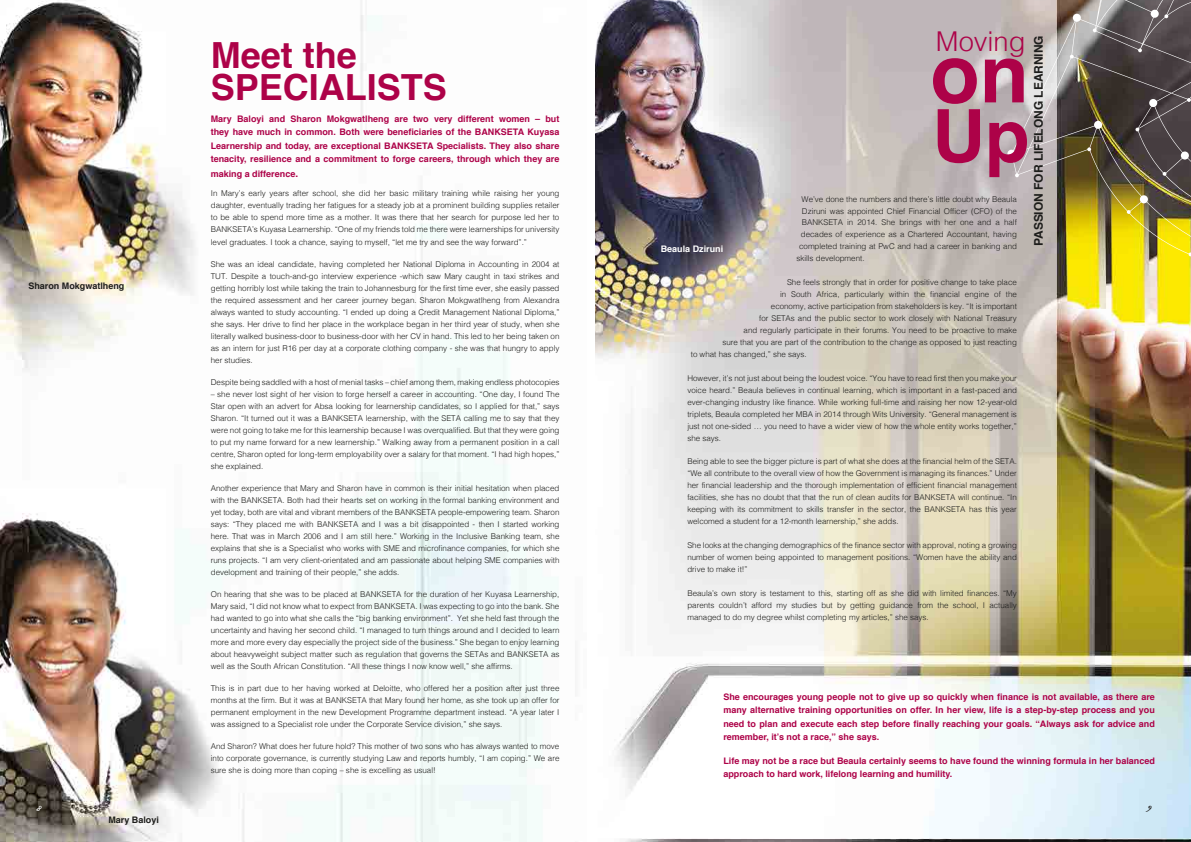
<style>
.page{position:relative;width:1191px;height:842px;background:#fff}
.page>*{position:absolute;margin:0;border:0;box-sizing:border-box;transform-origin:0 0}
.t1{font:700 80.5px "Helvetica";color:#ad0248}
.t2{font:700 73.1px "Helvetica";color:#ad0248}
.t3{font:700 36px/31.7px "Helvetica";color:#ad0248}
.t4{font:300 27.3px "Helvetica";color:#ad0248}
.t5{font:700 11.9px "Helvetica";color:#1d1d1b}
.t6{font:700 9px/13.5px "Helvetica";color:#ad0248;text-align:justify}
.t7{font:700 9px "Helvetica";color:#1d1d1b}
.t8{font:700 9px "Helvetica";color:#fff}
.t9{font:9px "Jane Austen";color:#fff}
.t10{font:9px "Jane Austen";color:#1d1d1b}
.t11{font:300 8px/12px "Helvetica";color:#1d1d1b;text-align:justify}
.s1{font-size:10px}
</style>
<div class="page">
<img style="left:0;top:0;width:558px;height:842px">
<img style="left:595px;top:0;width:596px;height:842px">
<img style="left:1007px;top:0;width:184px;height:267px">
<p class="t7" style="left:28px;top:279px;width:98px">Sharon Mokgwatlheng</p>
<h3 class="t3" style="left:211px;top:40px;width:238px">Meet the<br>SPECIALISTS</h3>
<p class="t6" style="left:211px;top:112px;width:350px">Mary Baloyi and Sharon Mokgwatlheng are two very different women – but they have much in common. Both were beneficiaries of the BANKSETA Kuyasa Learnership and today, are exceptional BANKSETA Specialists. They also share tenacity, resilience and a commitment to forge careers, through which they are</p>
<p class="t6" style="left:211px;top:167px;width:89px">making a difference<span class="s1">.</span></p>
<p class="t11" style="left:211px;top:187px;width:350px">In Mary’s early years after school, she did her basic military training while raising her young daughter, eventually trading her fatigues for a steady job at a prominent building supplies retailer to be able to spend more time as a mother. It was there that her search for purpose led her to BANKSETA’s Kuyasa Learnership. “One of my friends told me there were learnerships for university level graduates. I took a chance, saying to myself, “let me try and see the way forward”.”</p>
<p class="t11" style="left:211px;top:257px;width:350px">She was an ideal candidate, having completed her National Diploma in Accounting in 2004 at TUT. Despite a touch-and-go interview experience -which saw Mary caught in taxi strikes and getting horribly lost while taking the train to Johannesburg for the first time ever, she easily passed the required assessment and her career journey began. Sharon Mokgwatlheng from Alexandra always wanted to study accounting. “I ended up doing a Credit Management National Diploma,” she says. Her drive to find her place in the workplace began in her third year of study, when she literally walked business-door to business-door with her CV in hand. This led to her being taken on as an intern for just R16 per day at a corporate clothing company - she was that hungry to apply her studies.</p>
<p class="t11" style="left:211px;top:375px;width:350px">Despite being saddled with a host of menial tasks – chief among them, making endless photocopies</p>
<p class="t11" style="left:211px;top:387px;width:350px">– she never lost sight of her vision to forge herself a career in accounting. “One day, I found The Star open with an advert for Absa looking for learnership candidates, so I applied for that,” says Sharon. “It turned out it was a BANKSETA learnership, with the SETA calling me to say that they were not going to take me for this learnership because I was overqualified. But that they were going to put my name forward for a new learnership.” Walking away from a permanent position in a call centre, Sharon opted for long-term employability over a salary for that moment. “I had high hopes,” she explained.</p>
<p class="t11" style="left:211px;top:481px;width:350px">Another experience that Mary and Sharon have in common is their initial hesitation when placed with the BANKSETA. Both had their hearts set on working in the formal banking environment and yet today, both are vital and vibrant members of the BANKSETA people-empowering team. Sharon says: “They placed me with BANKSETA and I was a bit disappointed - then I started working here. That was in March 2006 and I am still here.” Working in the Inclusive Banking team, she explains that she is a Specialist who works with SME and microfinance companies, for which she runs projects. “I am very client-orientated and am passionate about helping SME companies with development and training of their people,” she adds.</p>
<p class="t11" style="left:211px;top:587px;width:350px">On hearing that she was to be placed at BANKSETA for the duration of her Kuyasa Learnership, Mary said, “I did not know what to expect from BANKSETA. I was expecting to go into the bank. She had wanted to go into what she calls the “big banking environment”. Yet she held fast through the uncertainty and having her second child. “I managed to turn things around and I decided to learn more and more every day especially the project side of the business.” She began to enjoy learning about heavyweight subject matter such as regulation that governs the SETAs and BANKSETA as well as the South African Constitution. “All these things I now know well,” she affirms.</p>
<p class="t11" style="left:211px;top:681px;width:350px">This is in part due to her having worked at Deloitte, who offered her a position after just three months at the firm. But it was at BANKSETA that Mary found her home, as she took up an offer for permanent employment in the new Development Programme department instead. “A year later I was assigned to a Specialist role under the Corporate Service division,” she says.</p>
<p class="t11" style="left:211px;top:739px;width:350px">And Sharon? What does her future hold? This mother of two sons who has always wanted to move into corporate governance, is currently studying Law and reports humbly, “I am coping.” We are sure she is doing more than coping – she is excelling as usual!</p>
<h3 class="t4" style="left:936px;top:18px;width:91px">Moving</h3>
<h1 class="t1" style="left:930px;top:9px;width:100px">on</h1>
<h3 class="t5" style="left:1029px;top:246px;width:212px;rotate:-90deg">PASSION FOR LIFELONG LEARNING</h3>
<h2 class="t2" style="left:932px;top:77px;width:99px">Up</h2>
<p class="t11" style="left:801px;top:192px;width:217px">We’ve done the numbers and there’s little doubt why Beaula</p>
<p class="t11" style="left:802px;top:204px;width:216px">Dziruni was appointed Chief Financial Officer (CFO) of the</p>
<p class="t11" style="left:802px;top:216px;width:217px">BANKSETA in 2014. She brings with her one and a half</p>
<p class="t11" style="left:801px;top:228px;width:217px">decades of experience as a Chartered Accountant, having</p>
<p class="t11" style="left:799px;top:240px;width:219px">completed training at PwC and had a career in banking and</p>
<p class="t11" style="left:796px;top:252px;width:70px">skills development.</p>
<p class="t11" style="left:787px;top:276px;width:231px">She feels strongly that in order for positive change to take place</p>
<p class="t11" style="left:780px;top:288px;width:238px">in South Africa, particularly within the financial engine of the</p>
<p class="t11" style="left:771px;top:300px;width:247px">economy, active participation from stakeholders is key. “It is important</p>
<p class="t11" style="left:759px;top:312px;width:259px">for SETAs and the public sector to work closely with National Treasury</p>
<p class="t11" style="left:743px;top:324px;width:275px">and regularly participate in their forums. You need to be proactive to make</p>
<p class="t11" style="left:722px;top:335px;width:296px">sure that you are part of the contribution to the change as opposed to just reacting</p>
<p class="t11" style="left:691px;top:347px;width:117px">to what has changed,” she says.</p>
<p class="t11" style="left:687px;top:371px;width:331px">However, it’s not just about being the loudest voice. “You have to read first then you make your voice heard.” Beaula believes in continual learning, which is important in a fast-paced and ever-changing industry like finance. While working full-time and raising her now 12-year-old triplets, Beaula completed her MBA in 2014 through Wits University. “General management is just not one-sided … you need to have a wider view of how the whole entity works together,” she says.</p>
<p class="t11" style="left:687px;top:455px;width:331px">Being able to see the bigger picture is part of what she does at the financial helm of the SETA. “We all contribute to the overall view of how the Government is managing its finances.” Under her financial leadership and the thorough implementation of efficient financial management facilities, she has no doubt that that the run of clean audits for BANKSETA will continue. “In keeping with its commitment to skills transfer in the sector, the BANKSETA has this year welcomed a student for a 12-month learnership,” she adds.</p>
<p class="t11" style="left:687px;top:539px;width:331px">She looks at the changing demographics of the finance sector with approval, noting a growing number of women being appointed to management positions. “Women have the ability and drive to make it!”</p>
<p class="t11" style="left:687px;top:586px;width:331px">Beaula’s own story is testament to this, starting off as she did with limited finances. “My parents couldn’t afford my studies but by getting guidance from the school, I actually managed to do my degree whilst completing my articles,” she says.</p>
<p class="t8" style="left:660px;top:241px;width:64px">Beaula Dziruni</p>
<p class="t6" style="left:723px;top:690px;width:433px">She encourages young people not to give up so quickly when finance is not available, as there are many alternative training opportunities on offer. In her view, life is a step-by-step process and you need to plan and execute each step before finally reaching your goals. “Always ask for advice and remember, it’s not a race,” she says.</p>
<p class="t6" style="left:723px;top:754px;width:433px">Life may not be a race but Beaula certainly seems to have found the winning formula in her balanced approach to hard work, lifelong learning and humility.</p>
<p class="t9" style="left:36px;top:803px;width:7px">8</p>
<p class="t10" style="left:1146px;top:803px;width:6px">9</p>
<p class="t7" style="left:108px;top:812px;width:52px">Mary Baloyi</p>
</div>
